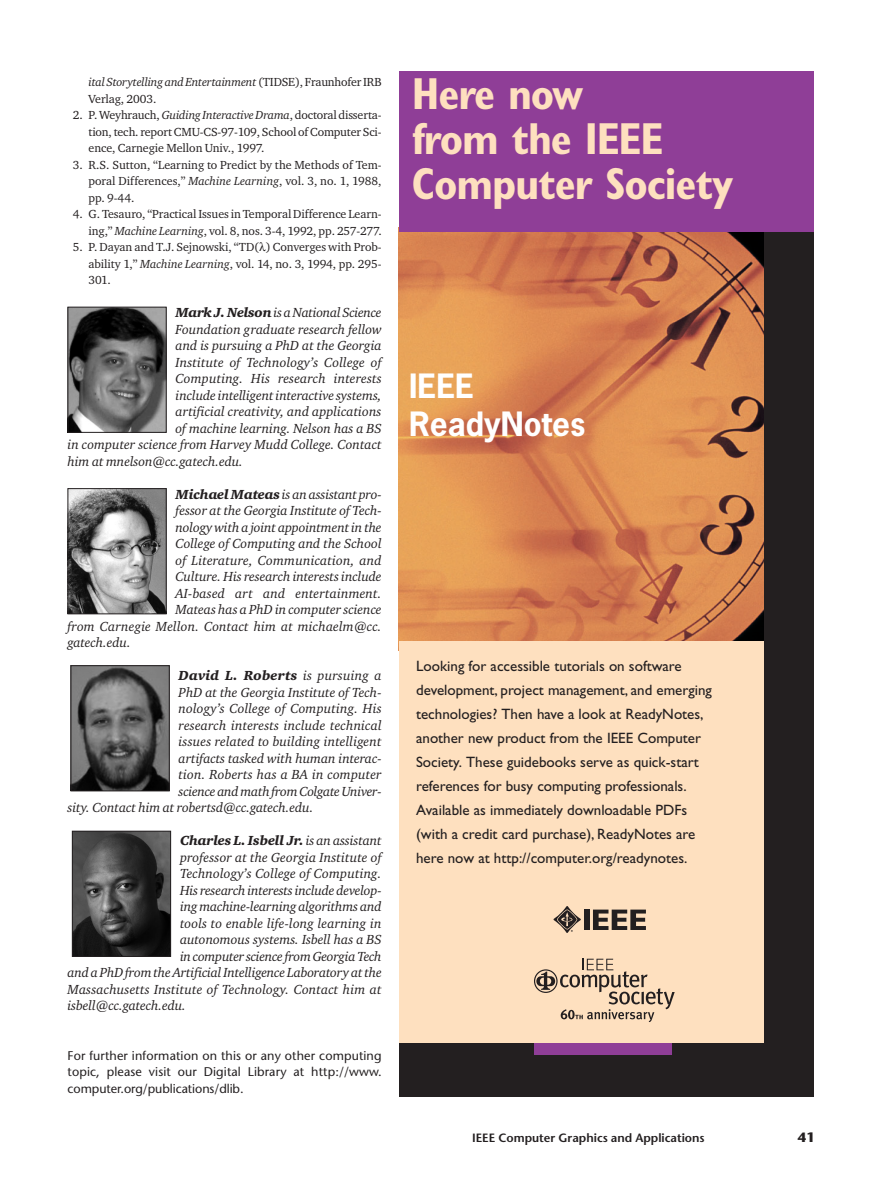
<style>
.page{position:relative;width:878px;height:1188px;background:#fff}
.page>*{position:absolute;margin:0;border:0;box-sizing:border-box;transform-origin:0 0}
.t1{font:700 condensed 45px/45px "Gill Sans";letter-spacing:-.025em;color:#fee0bf}
.t2{font:700 31.5px/37.5px "News Gothic";color:#fff}
.t3{font:15px/24px "Gill Sans";color:#231f20}
.t4{font:italic 13.5px "Charter ITC";color:#231f20}
.t5{font:italic 13.5px "Charter ITC";letter-spacing:-.02em;color:#231f20}
.t6{font:13.5px "Charter ITC Blac Ital";letter-spacing:-.01em;color:#231f20}
.t7{font:13.5px "Charter ITC Blac Ital";letter-spacing:.01em;color:#231f20}
.t8{font:700 13.5px "Stone Sans";color:#231f20}
.t9{font:12.6px/16.5px "Stone Sans";letter-spacing:-.005em;color:#231f20;text-align:justify}
.t10{font:12px/16.5px "Charter ITC";letter-spacing:-.005em;color:#231f20;text-align:justify}
.t11{font:600 12px "Stone Sans";color:#231f20}
.s1{font-style:italic}
.s2{font-family:"Charter ITC Blac Ital";font-style:normal}
.s3{font-family:"Charter ITC";font-style:italic}
</style>
<div class="page">
<img style="left:70px;top:309px;width:94px;height:122px">
<div style="left:68px;top:307px;width:98px;height:126px;border:1px solid #231f20"></div>
<img style="left:70px;top:490px;width:94px;height:122px">
<div style="left:68px;top:488px;width:98px;height:126px;border:1px solid #231f20"></div>
<img style="left:73px;top:667px;width:95px;height:122px">
<div style="left:71px;top:665px;width:99px;height:126px;border:1px solid #231f20"></div>
<img style="left:74px;top:833px;width:95px;height:122px">
<div style="left:72px;top:831px;width:99px;height:126px;border:1px solid #231f20"></div>
<img style="left:399px;top:232px;width:365px;height:409px">
<div style="left:399px;top:641px;width:375px;height:407px;background:#fee0bf"></div>
<div style="left:399px;top:1043px;width:414px;height:54px;background:#231f20"></div>
<div style="left:534px;top:1043px;width:137px;height:12px;background:#8f3e97"></div>
<div style="left:764px;top:231px;width:49px;height:865px;background:#231f20"></div>
<div style="left:584px;top:910px;width:6px;height:20px;background:#231f20"></div>
<svg style="left:593px;top:910px;width:53px;height:20px"></svg>
<svg style="left:553px;top:906px;width:27px;height:27px"></svg>
<svg style="left:534px;top:959px;width:140px;height:63px"></svg>
<div style="left:399px;top:71px;width:415px;height:161px;background:#8f3e97"></div>
<p class="t10" style="left:88px;top:74px;width:294px"><span class="s1">ital Storytelling and Entertainment</span> (TIDSE), Fraunhofer IRB<br>Verlag, 2003.</p>
<p class="t10" style="left:89px;top:107px;width:294px;text-indent:-16px">2. P. Weyhrauch, <span class="s1">Guiding Interactive Drama</span>, doctoral disserta&shy;tion, tech. report CMU-CS-97-109, School of Computer Sci&shy;ence, Carnegie Mellon Univ., 1997.</p>
<p class="t10" style="left:88px;top:157px;width:294px;text-indent:-16px">3. R.S. Sutton, “Learning to Predict by the Methods of Tem&shy;poral Differences,” <span class="s1">Machine Learning</span>, vol. 3, no. 1, 1988, pp. 9-44.</p>
<p class="t10" style="left:73px;top:206px;width:310px;text-align:right">4. G. Tesauro, “Practical Issues in Temporal Difference Learn&shy;ing,” <span class="s1">Machine Learning</span>, vol. 8, nos. 3-4, 1992, pp. 257-277.</p>
<p class="t10" style="left:88px;top:239px;width:294px;text-indent:-16px">5. P. Dayan and T.J. Sejnowski, “TD( ) Converges with Prob&shy;ability 1,” <span class="s1">Machine Learning</span>, vol. 14, no. 3, 1994, pp. 295- 301.</p>
<p class="t5" style="left:176px;top:306px;width:207px"><span class="s2">Mark J. Nelson</span>is a National Science</p>
<p class="t4" style="left:176px;top:323px;width:207px">Foundation graduate research fellow</p>
<p class="t4" style="left:176px;top:339px;width:207px">and is pursuing a PhD at the Georgia</p>
<p class="t4" style="left:176px;top:356px;width:207px">Institute of Technology’s College of</p>
<p class="t4" style="left:176px;top:372px;width:207px">Computing. His research interests</p>
<p class="t4" style="left:176px;top:389px;width:207px">include intelligent interactive systems,</p>
<p class="t4" style="left:176px;top:405px;width:207px">artificial creativity, and applications</p>
<p class="t4" style="left:176px;top:422px;width:207px">of machine learning. Nelson has a BS</p>
<p class="t4" style="left:68px;top:438px;width:315px">in computer science from Harvey Mudd College. Contact</p>
<p class="t4" style="left:68px;top:455px;width:177px">him at mnelson@cc.gatech.edu.</p>
<p class="t4" style="left:176px;top:488px;width:207px"><span class="s2">Michael Mateas</span> is an assistant pro-</p>
<p class="t4" style="left:176px;top:504px;width:207px">fessor at the Georgia Institute of Tech-</p>
<p class="t4" style="left:176px;top:521px;width:207px">nology with a joint appointment in the</p>
<p class="t4" style="left:176px;top:537px;width:207px">College of Computing and the School</p>
<p class="t4" style="left:176px;top:554px;width:207px">of Literature, Communication, and</p>
<p class="t4" style="left:176px;top:570px;width:207px">Culture. His research interests include</p>
<p class="t4" style="left:176px;top:587px;width:207px">AI-based art and entertainment.</p>
<p class="t4" style="left:176px;top:603px;width:207px">Mateas has a PhD in computer science</p>
<p class="t4" style="left:68px;top:620px;width:315px">from Carnegie Mellon. Contact him at michaelm@cc.</p>
<p class="t4" style="left:68px;top:636px;width:65px">gatech.edu.</p>
<p class="t7" style="left:179px;top:671px;width:204px">David L. Roberts <span class="s3">is pursuing a</span></p>
<p class="t4" style="left:179px;top:686px;width:204px">PhD at the Georgia Institute of Tech-</p>
<p class="t4" style="left:179px;top:702px;width:204px">nology’s College of Computing. His</p>
<p class="t4" style="left:179px;top:719px;width:204px">research interests include technical</p>
<p class="t4" style="left:179px;top:735px;width:204px">issues related to building intelligent</p>
<p class="t4" style="left:179px;top:752px;width:204px">artifacts tasked with human interac-</p>
<p class="t4" style="left:179px;top:768px;width:204px">tion. Roberts has a BA in computer</p>
<p class="t5" style="left:179px;top:785px;width:204px">science and math from Colgate Univer-</p>
<p class="t4" style="left:68px;top:801px;width:247px">sity. Contact him at robertsd@cc.gatech.edu.</p>
<p class="t6" style="left:180px;top:836px;width:203px">Charles L. Isbell Jr.<span class="s3">is an assistant</span></p>
<p class="t4" style="left:180px;top:851px;width:203px">professor at the Georgia Institute of</p>
<p class="t4" style="left:180px;top:867px;width:203px">Technology’s College of Computing.</p>
<p class="t4" style="left:180px;top:884px;width:203px">His research interests include develop-</p>
<p class="t4" style="left:180px;top:900px;width:203px">ing machine-learning algorithms and</p>
<p class="t4" style="left:180px;top:917px;width:203px">tools to enable life-long learning in</p>
<p class="t4" style="left:180px;top:933px;width:203px">autonomous systems. Isbell has a BS</p>
<p class="t5" style="left:180px;top:950px;width:203px">in computer science from Georgia Tech</p>
<p class="t4" style="left:68px;top:966px;width:316px">and a PhD from the Artificial Intelligence Laboratory at the</p>
<p class="t4" style="left:68px;top:983px;width:316px">Massachusetts Institute of Technology. Contact him at</p>
<p class="t4" style="left:68px;top:999px;width:120px">isbell@cc.gatech.edu.</p>
<p class="t9" style="left:68px;top:1048px;width:315px">For further information on this or any other computing topic, please visit our Digital Library at http://www. computer.org/publications/dlib.</p>
<h1 class="t1" style="left:412px;top:76px;width:323px">Here now<br>from the IEEE<br>Computer Society</h1>
<h2 class="t2" style="left:409px;top:370px;width:178px">IEEE<br>ReadyNotes</h2>
<p class="t3" style="left:416px;top:655px;width:297px">Looking for accessible tutorials on software development, project management, and emerging technologies? Then have a look at ReadyNotes, another new product from the IEEE Computer Society. These guidebooks serve as quick-start references for busy computing professionals.<br>Available as immediately downloadable PDFs (with a credit card purchase), ReadyNotes are here now at http://computer.org/readynotes.</p>
<p class="t11" style="left:472px;top:1133px;width:234px">IEEE Computer Graphics and Applications</p>
<p class="t8" style="left:797px;top:1132px;width:19px">41</p>
</div>
